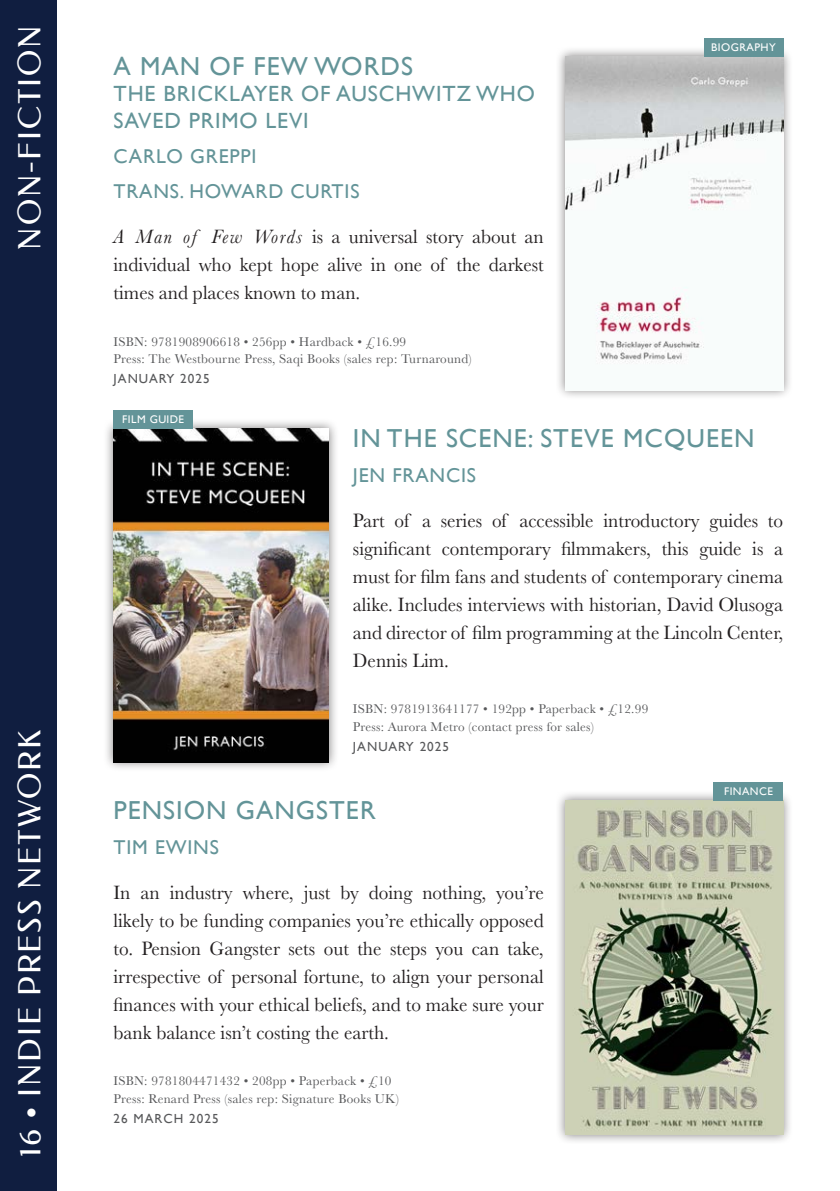
<style>
.page{position:relative;width:840px;height:1191px;background:#fff}
.page>*{position:absolute;margin:0;border:0;box-sizing:border-box;transform-origin:0 0}
.t1{font:30.8px "Federo";letter-spacing:.06em;color:#fff}
.book_titles{font:26px "Gill Sans";letter-spacing:.04em;color:#639498}
.subtitles{font:22px/26.4px "Gill Sans";letter-spacing:.04em;color:#639498}
.body_text{font:20px/28px "Baskerville";color:#231f20;text-align:justify;scale:.96 1}
.authors{font:20px "Gill Sans";letter-spacing:.04em;color:#639498}
.bibliog_line_2{font:13.2px "Baskerville";letter-spacing:.02em;color:#57585a}
.bibliographic_inform{font:13.2px "Baskerville";letter-spacing:.02em;color:#57585a}
.bibliographic_inform-2{font:13.2px "Gill Sans";letter-spacing:.08em;color:#57585a}
.authors-2{font:11px "Gill Sans";letter-spacing:.04em;color:#fff}
.s1{font-style:italic}
</style>
<div class="page">
<div style="left:555px;top:790px;width:238px;height:354px;background:#231f20;opacity:.57"></div>
<img style="left:565px;top:801px;width:217px;height:333px">
<div style="left:713px;top:782px;width:69px;height:19px;background:#639498"></div>
<div style="left:0;top:0;width:57px;height:1191px;background:#101e40"></div>
<div style="left:103px;top:418px;width:236px;height:354px;background:#231f20;opacity:.57"></div>
<img style="left:113px;top:429px;width:216px;height:333px">
<div style="left:113px;top:410px;width:80px;height:19px;background:#639498"></div>
<div style="left:555px;top:46px;width:238px;height:354px;background:#231f20;opacity:.57"></div>
<img style="left:565px;top:57px;width:217px;height:333px">
<div style="left:703px;top:38px;width:79px;height:19px;background:#639498"></div>
<p class="t1" style="left:12px;top:249px;width:225px;rotate:-90deg">NON-FICTION</p>
<p class="t1" style="left:12px;top:1157px;width:429px;rotate:-90deg">16 • INDIE PRESS NETWORK</p>
<p class="book_titles" style="left:113px;top:51px;width:301px">A MAN OF FEW WORDS</p>
<p class="subtitles" style="left:113px;top:80px;width:422px">THE BRICKLAYER OF AUSCHWITZ WHO<br>SAVED PRIMO LEVI</p>
<p class="authors" style="left:113px;top:144px;width:144px">CARLO GREPPI</p>
<p class="authors" style="left:113px;top:180px;width:247px">TRANS. HOWARD CURTIS</p>
<p class="body_text" style="left:113px;top:223px;width:449px"><span class="s1">A Man of Few Words</span> is a universal story about an individual who kept hope alive in one of the darkest times and places known to man.</p>
<p class="bibliographic_inform" style="left:113px;top:333px;width:294px">ISBN: 9781908906618 • 256pp • Hardback • £16.99</p>
<p class="bibliog_line_2" style="left:113px;top:351px;width:359px">Press: The Westbourne Press, Saqi Books (sales rep: Turnaround)</p>
<p class="bibliographic_inform-2" style="left:113px;top:371px;width:98px">JANUARY 2025</p>
<p class="authors-2" style="left:122px;top:413px;width:63px">FILM GUIDE</p>
<p class="authors-2" style="left:710px;top:41px;width:66px">BIOGRAPHY</p>
<p class="book_titles" style="left:353px;top:422px;width:403px">IN THE SCENE: STEVE MCQUEEN</p>
<p class="authors" style="left:353px;top:463px;width:124px">JEN FRANCIS</p>
<p class="body_text" style="left:353px;top:507px;width:449px">Part of a series of accessible introductory guides to significant contemporary filmmakers, this guide is a must for film fans and students of contemporary cinema alike. Includes interviews with historian, David Olusoga and director of film programming at the Lincoln Center, Dennis Lim.</p>
<p class="bibliographic_inform" style="left:353px;top:700px;width:296px">ISBN: 9781913641177 • 192pp • Paperback • £12.99</p>
<p class="bibliog_line_2" style="left:353px;top:718px;width:242px">Press: Aurora Metro (contact press for sales)</p>
<p class="bibliographic_inform-2" style="left:353px;top:739px;width:98px">JANUARY 2025</p>
<p class="book_titles" style="left:113px;top:794px;width:263px">PENSION GANGSTER</p>
<p class="authors" style="left:113px;top:835px;width:107px">TIM EWINS</p>
<p class="body_text" style="left:113px;top:879px;width:449px">In an industry where, just by doing nothing, you’re likely to be funding companies you’re ethically opposed to. Pension Gangster sets out the steps you can take, irrespective of personal fortune, to align your personal finances with your ethical beliefs, and to make sure your bank balance isn’t costing the earth.</p>
<p class="bibliographic_inform" style="left:113px;top:1072px;width:279px">ISBN: 9781804471432 • 208pp • Paperback • £10</p>
<p class="bibliog_line_2" style="left:113px;top:1090px;width:287px">Press: Renard Press (sales rep: Signature Books UK)</p>
<p class="bibliographic_inform-2" style="left:113px;top:1111px;width:107px">26 MARCH 2025</p>
<p class="authors-2" style="left:723px;top:785px;width:50px">FINANCE</p>
</div>
